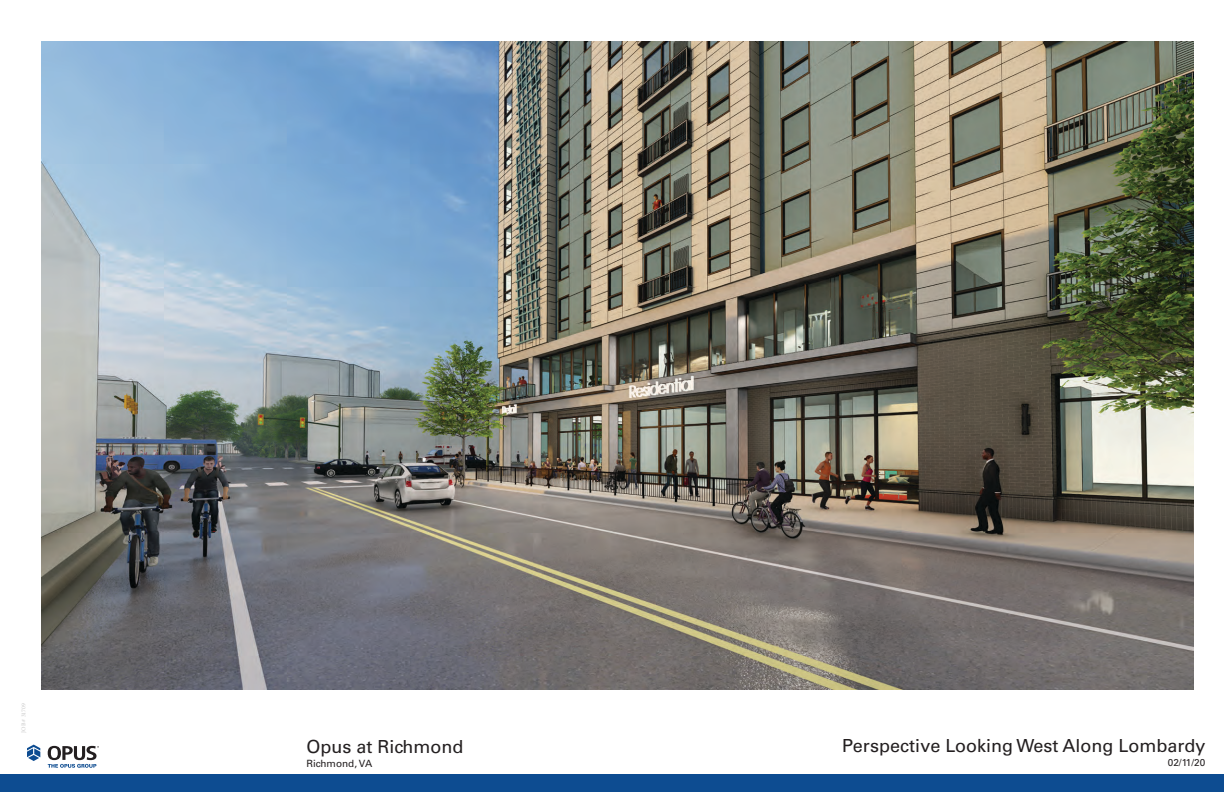
<style>
.page{position:relative;width:1224px;height:792px;background:#fff}
.page>*{position:absolute;margin:0;border:0;box-sizing:border-box;transform-origin:0 0}
.level-6{font:18px "Univers LT Std";color:#231f20}
.t1{font:10px "Univers LT Std";color:#231f20}
.t2{font:5.9px "Minion Pro";color:#c8c8c8}
</style>
<div class="page">
<div style="left:0;top:774px;width:1224px;height:18px;background:#0d4c91"></div>
<svg style="left:27px;top:745px;width:13px;height:16px"></svg>
<svg style="left:48px;top:746px;width:51px;height:22px"></svg>
<img style="left:41px;top:41px;width:1152px;height:648px">
<p class="t2" style="left:20px;top:733px;width:31px;rotate:-90deg">JOB # 31709</p>
<p class="level-6" style="left:842px;top:735px;width:365px">Perspective Looking West Along Lombardy</p>
<p class="level-6" style="left:307px;top:736px;width:159px">Opus at Richmond</p>
<p class="t1" style="left:307px;top:757px;width:67px">Richmond, VA</p>
<p class="t1" style="left:1168px;top:757px;width:39px">02/11/20</p>
</div>
